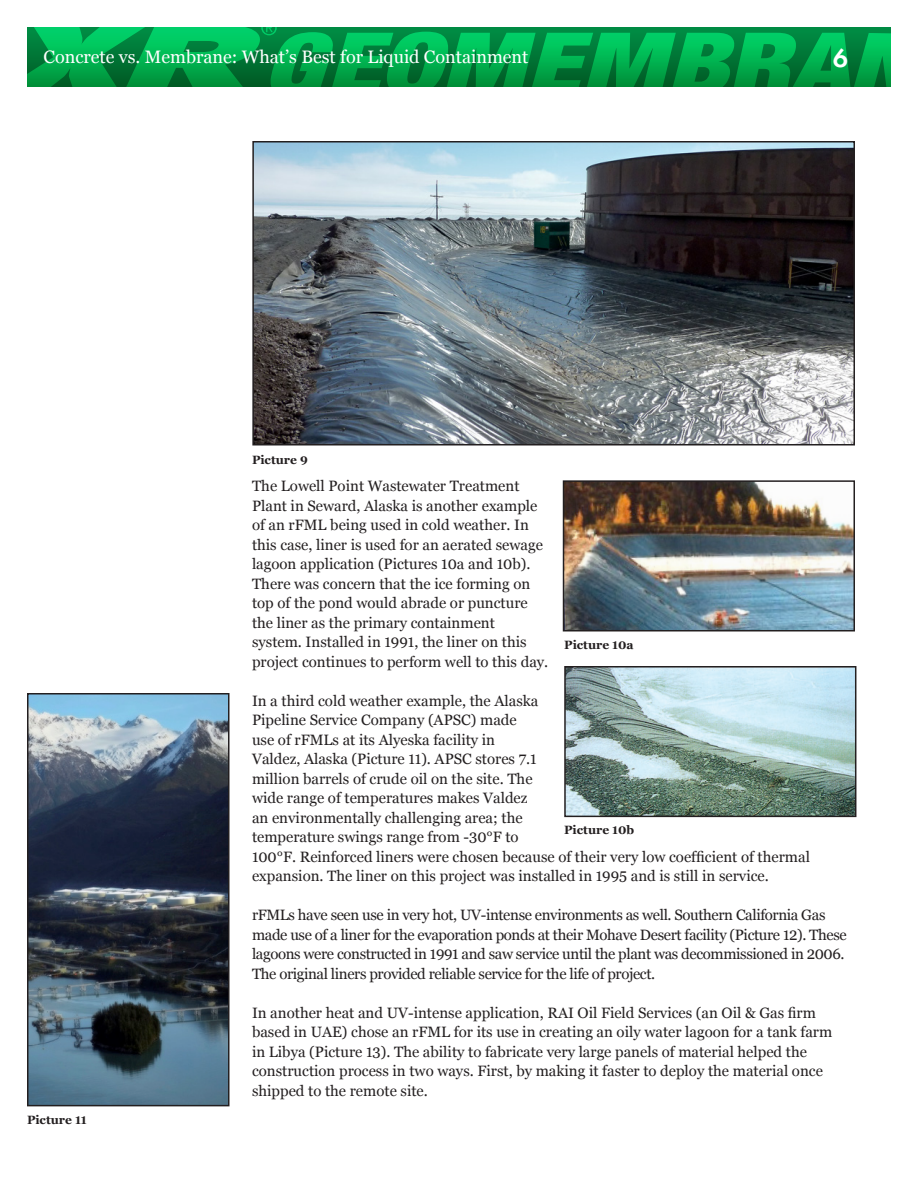
<style>
.page{position:relative;width:918px;height:1188px;background:#fff}
.page>*{position:absolute;margin:0;border:0;box-sizing:border-box;transform-origin:0 0}
.t1{font:600 27px "Futura";color:#fff}
.t2{font:18px "Georgia";color:#fff}
.t3{font:15px/19.5px "Georgia";color:#231f20}
.t4{font:15px/19.5px "Georgia";letter-spacing:-.025em;color:#231f20}
.t5{font:700 12px "Georgia";color:#231f20}
</style>
<div class="page">
<svg style="left:27px;top:27px;width:864px;height:60px;background:#009d47"></svg>
<img style="left:252px;top:141px;width:603px;height:305px">
<img style="left:562px;top:480px;width:293px;height:152px">
<svg style="left:564px;top:666px;width:293px;height:152px;background:#96b0ae"></svg>
<svg style="left:27px;top:693px;width:203px;height:414px;background:#445464"></svg>
<p class="t2" style="left:44px;top:47px;width:486px">Concrete vs. Membrane: What’s Best for Liquid Containment</p>
<h1 class="t1" style="left:833px;top:42px;width:17px">6</h1>
<p class="t5" style="left:252px;top:453px;width:57px">Picture 9</p>
<p class="t5" style="left:27px;top:1113px;width:61px">Picture 11</p>
<p class="t3" style="left:252px;top:476px;width:298px">The Lowell Point Wastewater Treatment Plant in Seward, Alaska is another example of an rFML being used in cold weather. In this case, liner is used for an aerated sewage lagoon application (Pictures 10a and 10b).<br>There was concern that the ice forming on top of the pond would abrade or puncture the liner as the primary containment system. Installed in 1991, the liner on this project continues to perform well to this day.</p>
<p class="t3" style="left:252px;top:691px;width:559px">In a third cold weather example, the Alaska<br>Pipeline Service Company (APSC) made<br>use of rFMLs at its Alyeska facility in<br>Valdez, Alaska (Picture 11). APSC stores 7.1<br>million barrels of crude oil on the site. The<br>wide range of temperatures makes Valdez<br>an environmentally challenging area; the<br>temperature swings range from -30°F to<br>100°F. Reinforced liners were chosen because of their very low coefficient of thermal expansion. The liner on this project was installed in 1995 and is still in service.</p>
<p class="t4" style="left:252px;top:905px;width:596px">rFMLs have seen use in very hot, UV-intense environments as well. Southern California Gas made use of a liner for the evaporation ponds at their Mohave Desert facility (Picture 12). These lagoons were constructed in 1991 and saw service until the plant was decommissioned in 2006.<br>The original liners provided reliable service for the life of project.</p>
<p class="t3" style="left:252px;top:1003px;width:582px">In another heat and UV-intense application, RAI Oil Field Services (an Oil &amp; Gas firm based in UAE) chose an rFML for its use in creating an oily water lagoon for a tank farm in Libya (Picture 13). The ability to fabricate very large panels of material helped the construction process in two ways. First, by making it faster to deploy the material once shipped to the remote site.</p>
<p class="t5" style="left:564px;top:638px;width:71px">Picture 10a</p>
<p class="t5" style="left:564px;top:823px;width:72px">Picture 10b</p>
</div>
